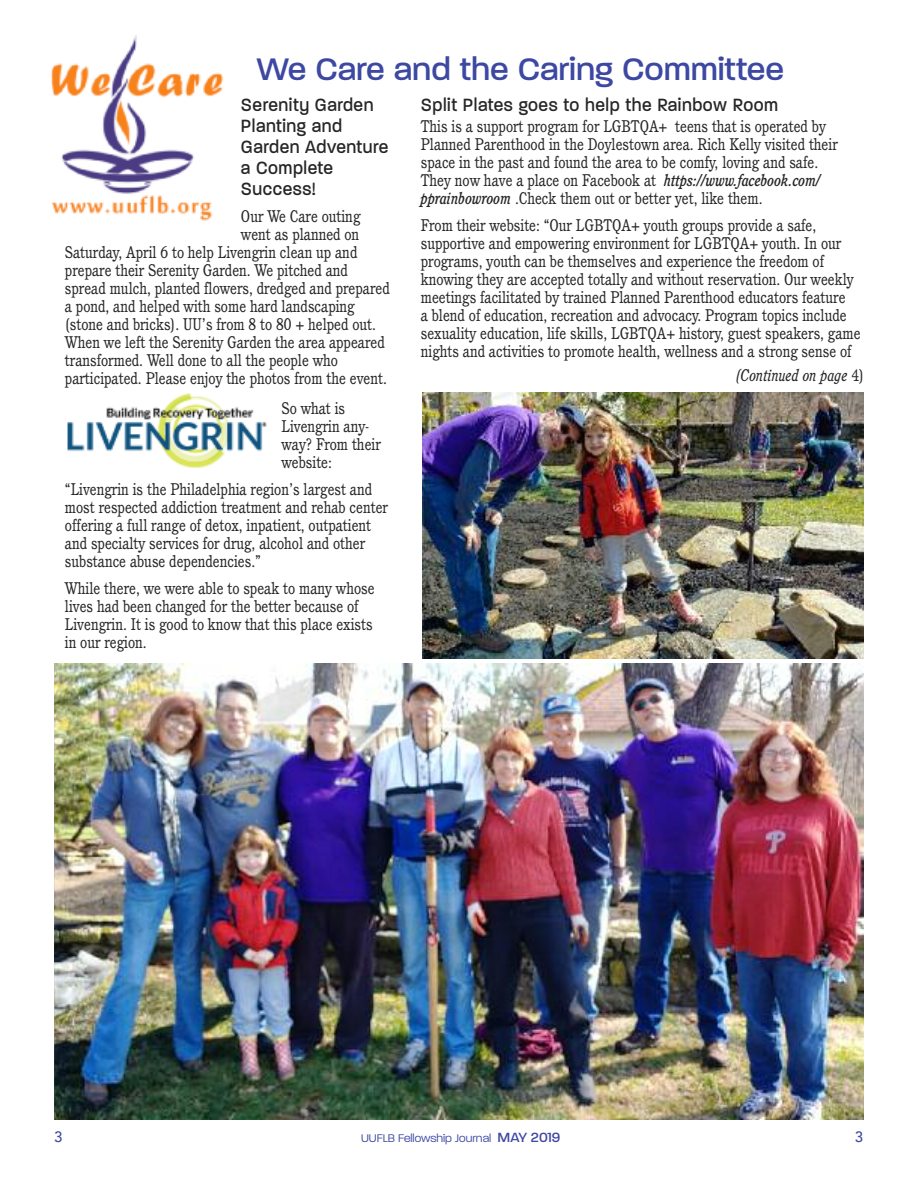
<style>
.page{position:relative;width:918px;height:1188px;background:#fff}
.page>*{position:absolute;margin:0;border:0;box-sizing:border-box;transform-origin:0 0}
.t1{font:500 42px "Paralucent";color:#3c48a2}
.t2{font:500 24px/21px "Paralucent";letter-spacing:.025em;color:#272627;scale:.9 1}
.t3{font:16.5px/18px "Cushing";color:#272627;scale:.9 1}
.t4{font:italic 16.5px "Cushing";color:#272627;scale:.9 1}
.t5{font:300 15px "Paralucent";color:#3c48a2}
.t6{font:500 15px "Avenir";color:#3c48a2}
.s1{font-weight:500;font-style:italic}
.s2{font-style:normal}
.s3{font-weight:500;font-size:18px}
</style>
<div class="page">
<img style="left:50px;top:36px;width:174px;height:185px">
<hr style="left:54px;top:1119px;width:810px;height:1px;background:#272627">
<img style="left:67px;top:393px;width:200px;height:75px">
<img style="left:54px;top:664px;width:810px;height:455px">
<img style="left:423px;top:392px;width:441px;height:266px">
<h1 class="t1" style="left:256px;top:41px;width:529px">We Care and the Caring Committee</h1>
<h2 class="t2" style="left:421px;top:92px;width:398px">Split Plates goes to help the Rainbow Room</h2>
<p class="t3" style="left:421px;top:119px;width:465px">This is a support program for LGBTQA+ teens that is operated by Planned Parenthood in the Doylestown area. Rich Kelly visited their space in the past and found the area to be comfy, loving and safe.<br>They now have a place on Facebook at <span class="s1">https://www.facebook.com/ pprainbowroom</span> .Check them out or better yet, like them.</p>
<p class="t3" style="left:421px;top:218px;width:490px">From their website: “Our LGBTQA+ youth groups provide a safe, supportive and empowering environment for LGBTQA+ youth. In our programs, youth can be themselves and experience the freedom of knowing they are accepted totally and without reservation. Our weekly meetings facilitated by trained Planned Parenthood educators feature<br>a blend of education, recreation and advocacy. Program topics include sexuality education, life skills, LGBTQA+ history, guest speakers, game nights and activities to promote health, wellness and a strong sense of</p>
<p class="t4" style="left:736px;top:368px;width:144px">(Continued on page <span class="s2">4)</span></p>
<h2 class="t2" style="left:241px;top:92px;width:165px">Serenity Garden<br>Planting and<br>Garden Adventure a Complete<br>Success!</h2>
<p class="t3" style="left:241px;top:209px;width:134px">Our We Care outing</p>
<p class="t3" style="left:241px;top:227px;width:133px">went as planned on</p>
<p class="t3" style="left:65px;top:245px;width:327px">Saturday, April 6 to help Livengrin clean up and</p>
<p class="t3" style="left:65px;top:263px;width:316px">prepare their Serenity Garden. We pitched and</p>
<p class="t3" style="left:65px;top:281px;width:363px">spread mulch, planted flowers, dredged and prepared</p>
<p class="t3" style="left:65px;top:299px;width:323px">a pond, and helped with some hard landscaping</p>
<p class="t3" style="left:65px;top:317px;width:347px">(stone and bricks). UU’s from 8 to 80 + helped out.</p>
<p class="t3" style="left:65px;top:335px;width:357px">When we left the Serenity Garden the area appeared</p>
<p class="t3" style="left:65px;top:353px;width:305px">transformed. Well done to all the people who</p>
<p class="t3" style="left:65px;top:371px;width:359px">participated. Please enjoy the photos from the event.</p>
<p class="t3" style="left:282px;top:401px;width:112px">So what is<br>Livengrin any&shy;way? From their website:</p>
<p class="t3" style="left:65px;top:482px;width:361px">“Livengrin is the Philadelphia region’s largest and most respected addiction treatment and rehab center offering a full range of detox, inpatient, outpatient and specialty services for drug, alcohol and other substance abuse dependencies.”</p>
<p class="t3" style="left:65px;top:581px;width:346px">While there, we were able to speak to many whose lives had been changed for the better because of Livengrin. It is good to know that this place exists in our region.</p>
<p class="t6" style="left:54px;top:1127px;width:10px">3</p>
<p class="t5" style="left:361px;top:1128px;width:201px">UUFLB Fellowship Journal <span class="s3">MAY 2019</span></p>
<p class="t6" style="left:855px;top:1127px;width:10px">3</p>
</div>
